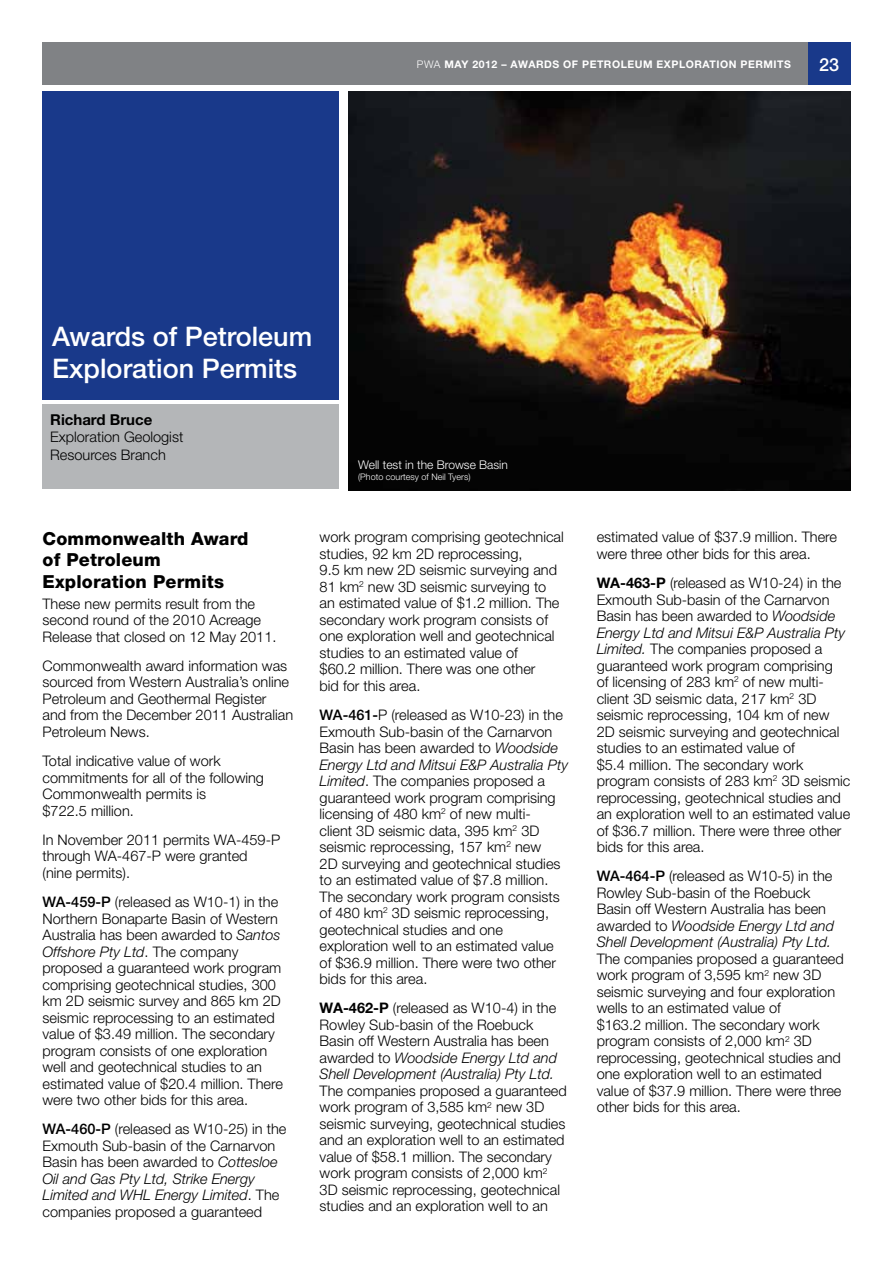
<style>
.page{position:relative;width:893px;height:1263px;background:#fff}
.page>*{position:absolute;margin:0;border:0;box-sizing:border-box;transform-origin:0 0}
.t1{font:500 27px/32.4px "Helvetica Neue";color:#fff}
.t2{font:800 18px/21.6px "Helvetica Neue";letter-spacing:.01em;color:#000}
.t3{font:500 18px "Helvetica Neue";color:#fff}
.t4{font:700 15px "Helvetica Neue";color:#000}
.t5{font:300 14.55px/16.5px "Helvetica Neue";color:#000}
.t6{font:300 12px "Helvetica Neue";color:#fff}
.t7{font:700 10.5px "Helvetica Neue";letter-spacing:.05em;color:#fff}
.t8{font:300 9px "Helvetica Neue";color:#fff}
.s1{font-weight:300}
.s2{font-weight:500}
.s3{font-style:italic}
.s4{font-weight:700}
</style>
<div class="page">
<div style="left:43px;top:43px;width:807px;height:42px;background:#808285"></div>
<div style="left:808px;top:43px;width:42px;height:42px;background:#19398a"></div>
<img style="left:349px;top:92px;width:501px;height:398px">
<div style="left:43px;top:404px;width:296px;height:84px;background:#b4b6b8"></div>
<div style="left:43px;top:92px;width:296px;height:308px;background:#19398a"></div>
<p class="t7" style="left:417px;top:58px;width:375px"><span class="s1">PWA</span> MAY 2012 – AWARDS OF PETROLEUM EXPLORATION PERMITS</p>
<p class="t3" style="left:819px;top:54px;width:22px">23</p>
<h1 class="t1" style="left:52px;top:320px;width:262px">Awards of Petroleum<br>Exploration Permits</h1>
<p class="t4" style="left:50px;top:410px;width:104px">Richard Bruce</p>
<p class="t5" style="left:50px;top:428px;width:135px;line-height:17.4px">Exploration Geologist<br>Resources Branch</p>
<p class="t6" style="left:358px;top:458px;width:151px">Well test in the Browse Basin</p>
<p class="t8" style="left:358px;top:471px;width:114px">(Photo courtesy of Neil Tyers)</p>
<p class="t2" style="left:43px;top:527px;width:208px">Commonwealth Award of Petroleum<br>Exploration Permits</p>
<p class="t5" style="left:43px;top:595px;width:235px">These new permits result from the second round of the 2010 Acreage<br>Release that closed on 12 May 2011.</p>
<p class="t5" style="left:43px;top:657px;width:252px">Commonwealth award information was sourced from Western Australia’s online Petroleum and Geothermal Register and from the December 2011 Australian Petroleum News.</p>
<p class="t5" style="left:43px;top:752px;width:223px">Total indicative value of work commitments for all of the following<br>Commonwealth permits is<br>$722.5 million.</p>
<p class="t5" style="left:43px;top:831px;width:239px">In November 2011 permits WA-459-P through WA-467-P were granted (nine permits).</p>
<p class="t5" style="left:43px;top:893px;width:242px"><span class="s2">WA-459-P</span> (released as W10-1) in the Northern Bonaparte Basin of Western Australia has been awarded to <span class="s3">Santos Offshore Pty Ltd</span>. The company proposed a guaranteed work program comprising geotechnical studies, 300 km 2D seismic survey and 865 km 2D seismic reprocessing to an estimated value of $3.49 million. The secondary program consists of one exploration well and geotechnical studies to an estimated value of $20.4 million. There were two other bids for this area.</p>
<p class="t5" style="left:43px;top:1121px;width:245px"><span class="s2">WA-460-P</span> (released as W10-25) in the Exmouth Sub-basin of the Carnarvon Basin has been awarded to <span class="s3">Cottesloe Oil and Gas Pty Ltd, Strike Energy Limited and WHL Energy Limited</span>. The companies proposed a guaranteed</p>
<p class="t5" style="left:320px;top:529px;width:246px">work program comprising geotechnical studies, 92 km 2D reprocessing,<br>9.5 km new 2D seismic surveying and 81 km<sup>2</sup> new 3D seismic surveying to an estimated value of $1.2 million. The secondary work program consists of one exploration well and geotechnical studies to an estimated value of<br>$60.2 million. There was one other<br>bid for this area.</p>
<p class="t5" style="left:320px;top:706px;width:250px"><span class="s2">WA-461-</span>P (released as W10-23) in the Exmouth Sub-basin of the Carnarvon Basin has been awarded to <span class="s3">Woodside Energy Ltd and Mitsui E&amp;P Australia Pty Limited</span>. The companies proposed a guaranteed work program comprising licensing of 480 km<sup>2</sup> of new multi-<br>client 3D seismic data, 395 km<sup>2</sup> 3D seismic reprocessing, 157 km<sup>2</sup> new<br>2D surveying and geotechnical studies to an estimated value of $7.8 million.<br>The secondary work program consists of 480 km<sup>2</sup> 3D seismic reprocessing, geotechnical studies and one exploration well to an estimated value of $36.9 million. There were two other bids for this area.</p>
<p class="t5" style="left:320px;top:1000px;width:239px"><span class="s4">WA-462-P</span> (released as W10-4) in the Rowley Sub-basin of the Roebuck Basin off Western Australia has been awarded to <span class="s3">Woodside Energy Ltd and Shell Development (Australia) Pty Ltd.</span></p>
<p class="t5" style="left:320px;top:1082px;width:249px">The companies proposed a guaranteed work program of 3,585 km<sup>2</sup> new 3D seismic surveying, geotechnical studies and an exploration well to an estimated value of $58.1 million. The secondary work program consists of 2,000 km<sup>2<br></sup>3D seismic reprocessing, geotechnical studies and an exploration well to an</p>
<p class="t5" style="left:597px;top:529px;width:242px">estimated value of $37.9 million. There were three other bids for this area.</p>
<p class="t5" style="left:597px;top:574px;width:255px"><span class="s4">WA-463-P</span> (released as W10-24) in the Exmouth Sub-basin of the Carnarvon Basin has been awarded to <span class="s3">Woodside Energy Ltd and Mitsui E&amp;P Australia Pty Limited.</span> The companies proposed a guaranteed work program comprising<br>of licensing of 283 km<sup>2</sup> of new multi&shy;client 3D seismic data, 217 km<sup>2</sup> 3D seismic reprocessing, 104 km of new 2D seismic surveying and geotechnical studies to an estimated value of<br>$5.4 million. The secondary work program consists of 283 km<sup>2</sup> 3D seismic reprocessing, geotechnical studies and an exploration well to an estimated value of $36.7 million. There were three other bids for this area.</p>
<p class="t5" style="left:597px;top:868px;width:239px"><span class="s2">WA-464-P</span> (released as W10-5) in the Rowley Sub-basin of the Roebuck Basin off Western Australia has been awarded to <span class="s3">Woodside Energy Ltd and Shell Development (Australia) Pty Ltd.</span></p>
<p class="t5" style="left:597px;top:950px;width:249px">The companies proposed a guaranteed work program of 3,595 km<sup>2</sup> new 3D seismic surveying and four exploration wells to an estimated value of<br>$163.2 million. The secondary work program consists of 2,000 km<sup>2</sup> 3D reprocessing, geotechnical studies and one exploration well to an estimated value of $37.9 million. There were three other bids for this area.</p>
</div>
